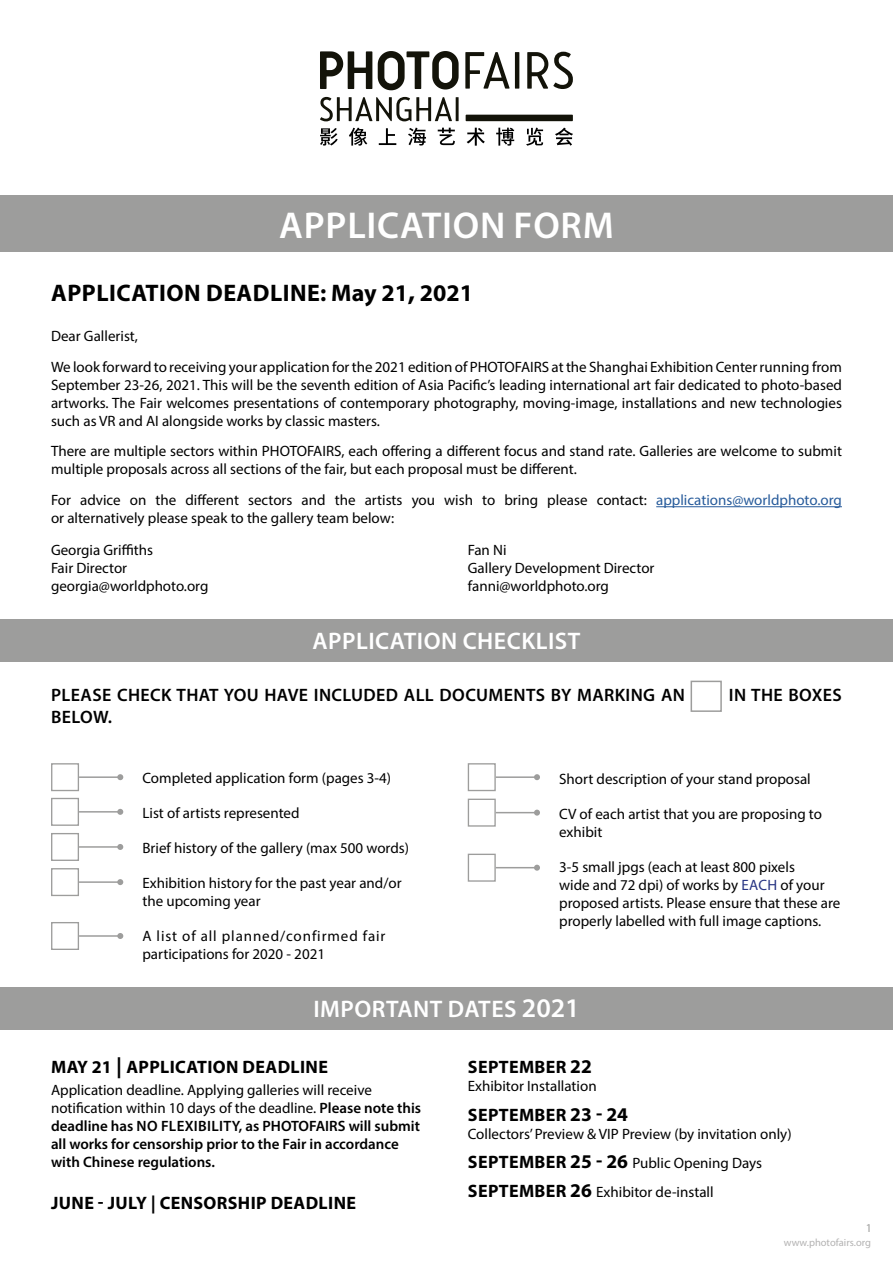
<style>
.page{position:relative;width:893px;height:1263px;background:#fff}
.page>*{position:absolute;margin:0;border:0;box-sizing:border-box;transform-origin:0 0}
.t1{font:600 37.5px "Myriad Pro";letter-spacing:.02em;color:#fff}
.t2{font:600 24px "Myriad Pro";letter-spacing:.02em;color:#fff}
.t3{font:700 24px "Myriad Pro";letter-spacing:.02em;color:#000}
.t4{font:700 18px "Myriad Pro";letter-spacing:.02em;color:#000}
.t5{font:600 18px "Myriad Pro";letter-spacing:.02em;color:#000}
.t6{font:15px/18px "Myriad Pro";color:#000}
.t7{font:600 15px/18px "Myriad Pro";color:#000}
.t8{font:15px/18px "Myriad Pro";letter-spacing:.055em;color:#000}
.t9{font:12px "Myriad Pro";color:#9d9d9c}
.t10{font:10.5px "Myriad Pro";color:#b3b2b2}
.s1{font-size:27px}
.s2{color:#275b9b}
.s3{color:#283583}
.s4{font-size:21px}
.s5{font-weight:400}
.s6{font-size:19.5px}
.s7{font-weight:700;font-size:18px}
.s8{font-weight:700;font-size:19.5px}
</style>
<div class="page">
<div style="left:0;top:195px;width:893px;height:57px;background:#9d9d9c"></div>
<hr style="left:656px;top:506px;width:186px;height:1px;background:#275b9b">
<div style="left:0;top:619px;width:893px;height:43px;background:#9d9d9c"></div>
<div style="left:691px;top:681px;width:31px;height:31px;border:2px solid #9d9d9c"></div>
<div style="left:51px;top:763px;width:28px;height:28px;border:1px solid #9d9d9c"></div>
<div style="left:51px;top:798px;width:28px;height:28px;border:1px solid #9d9d9c"></div>
<div style="left:51px;top:833px;width:28px;height:28px;border:1px solid #9d9d9c"></div>
<div style="left:51px;top:868px;width:28px;height:28px;border:1px solid #9d9d9c"></div>
<div style="left:51px;top:922px;width:28px;height:28px;border:1px solid #9d9d9c"></div>
<div style="left:468px;top:763px;width:28px;height:28px;border:1px solid #9d9d9c"></div>
<div style="left:468px;top:799px;width:28px;height:28px;border:1px solid #9d9d9c"></div>
<div style="left:468px;top:854px;width:28px;height:28px;border:1px solid #9d9d9c"></div>
<hr style="left:79px;top:776px;width:41px;height:2px;background:#9d9d9c">
<svg style="left:117px;top:774px;width:6px;height:6px"></svg>
<hr style="left:79px;top:811px;width:41px;height:1px;background:#9d9d9c">
<svg style="left:117px;top:809px;width:6px;height:6px"></svg>
<hr style="left:79px;top:846px;width:41px;height:2px;background:#9d9d9c">
<svg style="left:117px;top:844px;width:6px;height:6px"></svg>
<hr style="left:79px;top:881px;width:41px;height:2px;background:#9d9d9c">
<svg style="left:117px;top:879px;width:6px;height:6px"></svg>
<hr style="left:79px;top:935px;width:41px;height:2px;background:#9d9d9c">
<svg style="left:117px;top:933px;width:6px;height:6px"></svg>
<hr style="left:496px;top:776px;width:41px;height:2px;background:#9d9d9c">
<svg style="left:534px;top:774px;width:6px;height:6px"></svg>
<hr style="left:496px;top:812px;width:41px;height:1px;background:#9d9d9c">
<svg style="left:534px;top:810px;width:6px;height:6px"></svg>
<hr style="left:496px;top:867px;width:41px;height:1px;background:#9d9d9c">
<svg style="left:534px;top:865px;width:6px;height:6px"></svg>
<div style="left:0;top:987px;width:893px;height:43px;background:#9d9d9c"></div>
<svg style="left:465px;top:52px;width:45px;height:37px"></svg>
<hr style="left:515px;top:52px;width:4px;height:37px;background:#131309">
<svg style="left:527px;top:52px;width:46px;height:37px"></svg>
<svg style="left:378px;top:51px;width:81px;height:39px"></svg>
<svg style="left:320px;top:51px;width:52px;height:38px"></svg>
<svg style="left:320px;top:128px;width:18px;height:18px"></svg>
<svg style="left:349px;top:128px;width:18px;height:18px"></svg>
<svg style="left:379px;top:128px;width:17px;height:17px"></svg>
<svg style="left:408px;top:128px;width:18px;height:18px"></svg>
<svg style="left:438px;top:128px;width:17px;height:17px"></svg>
<svg style="left:467px;top:128px;width:18px;height:18px"></svg>
<svg style="left:496px;top:128px;width:18px;height:18px"></svg>
<svg style="left:526px;top:128px;width:17px;height:18px"></svg>
<svg style="left:555px;top:128px;width:18px;height:18px"></svg>
<svg style="left:320px;top:97px;width:132px;height:24px"></svg>
<hr style="left:456px;top:97px;width:3px;height:24px;background:#131309">
<div style="left:466px;top:115px;width:107px;height:6px;background:#131309"></div>
<h1 class="t1" style="left:279px;top:201px;width:336px">APPLICATION FORM</h1>
<h2 class="t3" style="left:51px;top:277px;width:423px">APPLICATION DEADLINE: May 21<span class="s1">,</span> 2021</h2>
<p class="t6" style="left:51px;top:320px;width:792px;line-height:30.8px">Dear Gallerist,<br>We look forward to receiving your application for the 2021 edition of PHOTOFAIRS at the Shanghai Exhibition Center running from</p>
<p class="t6" style="left:51px;top:375px;width:792px;text-align:justify">September 23-26, 2021. This will be the seventh edition of Asia Pacific’s leading international art fair dedicated to photo-based artworks. The Fair welcomes presentations of contemporary photography, moving-image, installations and new technologies such as VR and AI alongside works by classic masters.</p>
<p class="t6" style="left:51px;top:442px;width:792px">There are multiple sectors within PHOTOFAIRS, each offering a different focus and stand rate. Galleries are welcome to submit multiple proposals across all sections of the fair, but each proposal must be different.</p>
<p class="t6" style="left:51px;top:491px;width:792px">For advice on the different sectors and the artists you wish to bring please contact: <span class="s2">applications@worldphoto.org </span>or alternatively please speak to the gallery team below:</p>
<p class="t6" style="left:51px;top:540px;width:159px">Georgia Griffiths<br>Fair Director georgia@worldphoto.org</p>
<p class="t6" style="left:468px;top:540px;width:188px">Fan Ni<br>Gallery Development Director fanni@worldphoto.org</p>
<h2 class="t2" style="left:313px;top:625px;width:269px">APPLICATION CHECKLIST</h2>
<p class="t5" style="left:51px;top:684px;width:635px">PLEASE CHECK THAT YOU HAVE INCLUDED ALL DOCUMENTS BY MARKING AN</p>
<p class="t5" style="left:729px;top:684px;width:114px">IN THE BOXES</p>
<p class="t5" style="left:51px;top:705px;width:62px">BELOW.</p>
<p class="t6" style="left:142px;top:769px;width:250px">Completed application form (pages 3-4)</p>
<p class="t6" style="left:142px;top:804px;width:159px">List of artists represented</p>
<p class="t6" style="left:142px;top:839px;width:268px">Brief history of the gallery (max 500 words)</p>
<p class="t6" style="left:142px;top:874px;width:261px">Exhibition history for the past year and/or the upcoming year</p>
<p class="t8" style="left:142px;top:927px;width:245px">A list of all planned/confirmed fair participations for 2020 - 2021</p>
<p class="t6" style="left:559px;top:769px;width:253px">Short description of your stand proposal</p>
<p class="t6" style="left:559px;top:804px;width:264px">CV of each artist that you are proposing to exhibit</p>
<p class="t6" style="left:559px;top:857px;width:283px">3-5 small jpgs (each at least 800 pixels<br>wide and 72 dpi) of works by <span class="s3">EACH</span> of your proposed artists. Please ensure that these are properly labelled with full image captions.</p>
<h2 class="t2" style="left:313px;top:994px;width:268px">IMPORTANT DATES <span class="s1">2021</span></h2>
<p class="t4" style="left:51px;top:1055px;width:278px">MAY 21 <span class="s4">|</span> APPLICATION DEADLINE</p>
<p class="t7" style="left:51px;top:1081px;width:372px"><span class="s5">Application deadline. Applying galleries will receive notification within 10 days of the deadline.</span> Please note this deadline has NO FLEXIBILITY, as PHOTOFAIRS will submit all works for censorship prior to the Fair in accordance with Chinese regulations.</p>
<p class="t4" style="left:51px;top:1191px;width:306px">JUNE - JULY | CENSORSHIP DEADLINE</p>
<p class="t4" style="left:468px;top:1055px;width:125px">SEPTEMBER <span class="s6">22</span></p>
<p class="t6" style="left:468px;top:1077px;width:130px">Exhibitor Installation</p>
<p class="t4" style="left:468px;top:1103px;width:162px">SEPTEMBER <span class="s6">23 - 24</span></p>
<p class="t6" style="left:468px;top:1118px;width:325px;line-height:29.4px">Collectors’ Preview &amp; VIP Preview (by invitation only)<br><span class="s7">SEPTEMBER</span> <span class="s8">25 - 26</span> Public Opening Days<br><span class="s7">SEPTEMBER</span> <span class="s8">26</span> Exhibitor de-install</p>
<p class="t9" style="left:866px;top:1221px;width:8px">1</p>
<p class="t10" style="left:784px;top:1236px;width:89px">www.photofairs.org</p>
</div>
